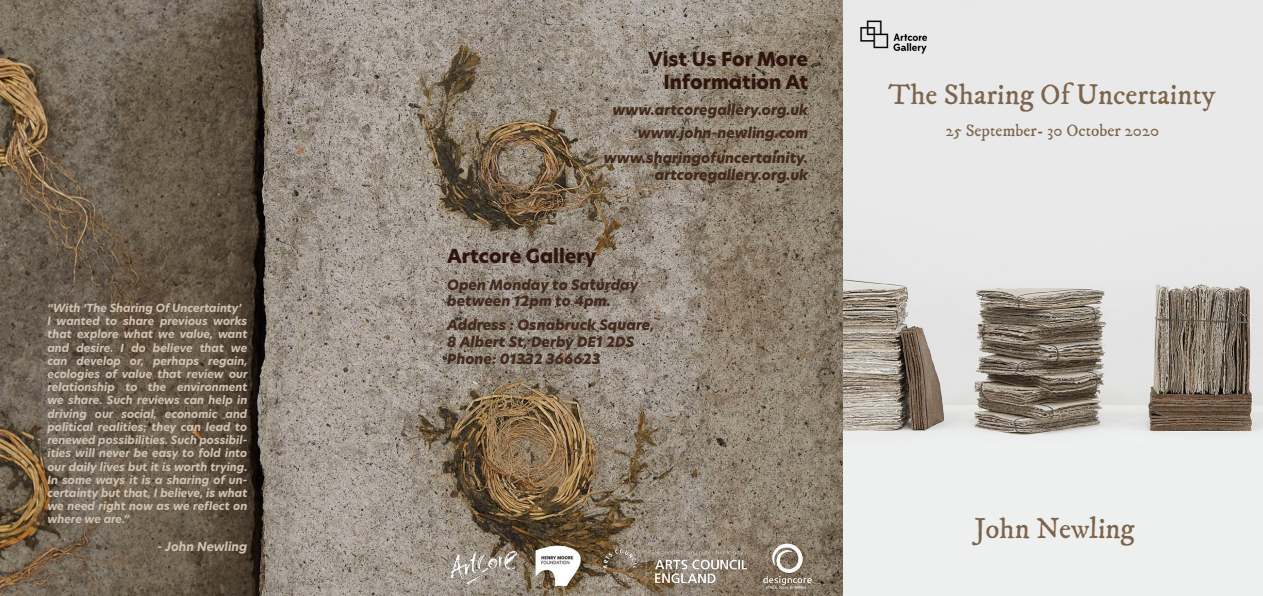
<style>
.page{position:relative;width:1263px;height:596px;background:#fff}
.page>*{position:absolute;margin:0;border:0;box-sizing:border-box;transform-origin:0 0}
.t1{font:29px "IM FELL DW Pica Roman";color:#7c644c}
.t2{font:800 19px/22.8px "Hero New";color:#30150e;text-align:right}
.t3{font:17px "IM FELL DW Pica Roman";color:#7c644c}
.t4{font:italic 800 14px/16.8px "Hero New";color:#422a1d}
.t5{font:italic 800 14px/16.8px "Hero New";color:#422a1b;text-align:right}
.t6{font:italic 700 12px "Hero New";color:#d0c3b3}
.t7{font:italic 700 11px/13.2px "Hero New";color:#d0c3b3}
</style>
<div class="page">
<img style="left:0;top:0;width:1262px;height:595px">
<img style="left:857px;top:15px;width:75px;height:42px">
<img style="left:447px;top:527px;width:367px;height:65px">
<p class="t7" style="left:47px;top:301px;width:202px">“With ‘The Sharing Of Uncertainty’ I wanted to share previous works that explore what we value, want and desire. I do believe that we can develop or, perhaps regain, ecologies of value that review our relationship to the environment we share. Such reviews can help in driving our social, economic and political realities; they can lead to renewed possibilities. Such possibil&shy;ities will never be easy to fold into our daily lives but it is worth trying.<br>In some ways it is a sharing of un&shy;certainty but that, I believe, is what we need right now as we reflect on where we are.”</p>
<p class="t6" style="left:158px;top:538px;width:91px">- John Newling</p>
<h2 class="t2" style="left:648px;top:48px;width:162px">Vist Us For More<br>Information At</h2>
<p class="t5" style="left:612px;top:101px;width:197px">www.artcoregallery.org.uk</p>
<p class="t5" style="left:604px;top:150px;width:206px">www.sharingofuncertainity. artcoregallery.org.uk</p>
<p class="t4" style="left:638px;top:125px;width:172px">www.john-newling.com</p>
<h2 class="t2" style="left:447px;top:244px;width:151px">Artcore Gallery</h2>
<p class="t4" style="left:447px;top:276px;width:193px">Open Monday to Saturday between 12pm to 4pm.</p>
<p class="t4" style="left:447px;top:317px;width:209px">Address : Osnabruck Square,<br>8 Albert St, Derby DE1 2DS<br>Phone: 01332 366623</p>
<h1 class="t1" style="left:888px;top:77px;width:329px">The Sharing Of Uncertainty</h1>
<h3 class="t3" style="left:945px;top:120px;width:216px">25 September- 30 October 2020</h3>
<h1 class="t1" style="left:974px;top:510px;width:162px">John Newling</h1>
</div>
